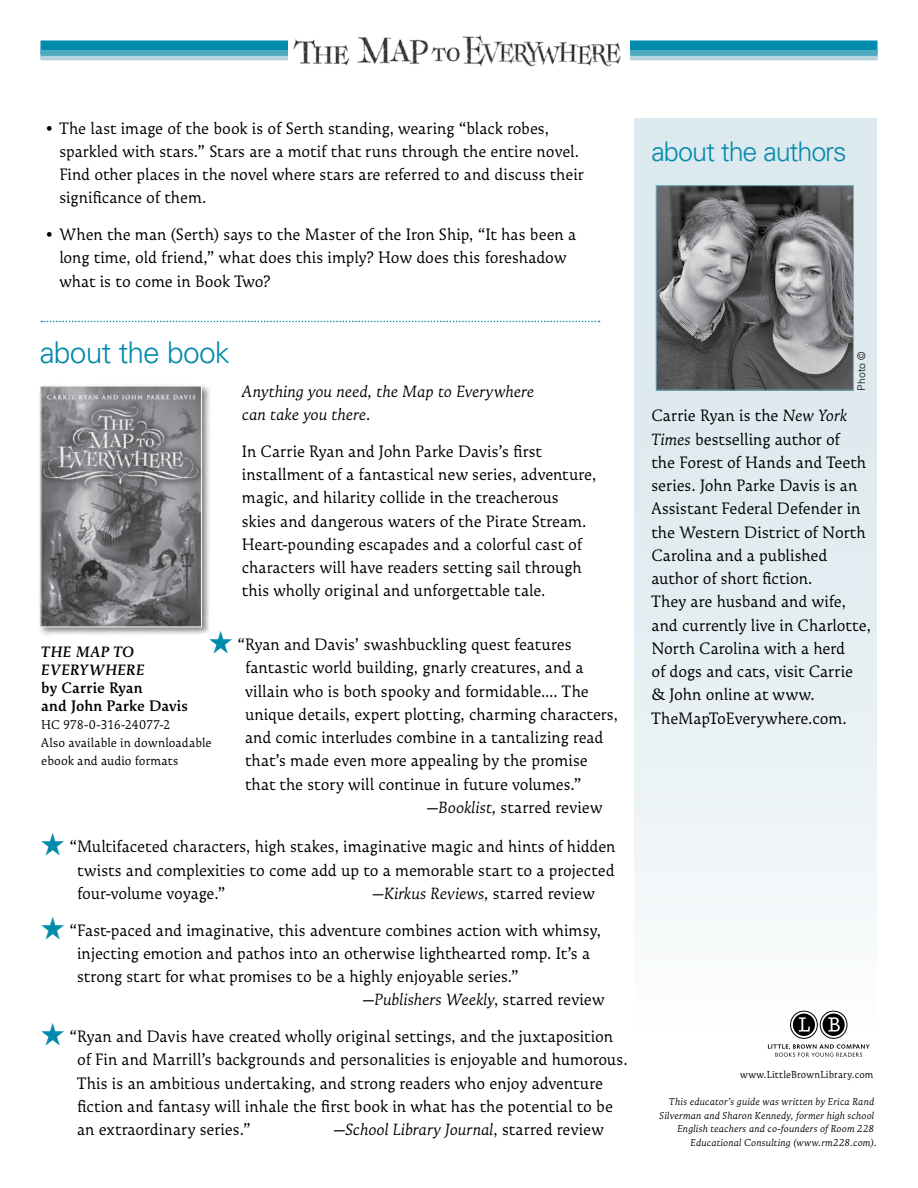
<style>
.page{position:relative;width:918px;height:1188px;background:#fff}
.page>*{position:absolute;margin:0;border:0;box-sizing:border-box;transform-origin:0 0}
.t1{font:300 30px "Univers";letter-spacing:-.03em;color:#008aab}
.t2{font:300 27px "Univers";letter-spacing:-.04em;color:#008aab}
.t3{font:19.5px/23.2px "Galena";color:#000;scale:.96 1}
.t4{font:italic 19.5px/23.2px "Galena";letter-spacing:.005em;color:#000;scale:.96 1}
.t5{font:700 18px/18px "Galena";letter-spacing:.01em;color:#000;scale:.96 1}
.t6{font:italic 700 18px/18px "Galena";letter-spacing:.02em;color:#000;scale:.96 1}
.t7{font:15px/18px "Galena";letter-spacing:.005em;color:#000;scale:.96 1}
.t8{font:italic 12px/13.5px "Galena";letter-spacing:.02em;color:#000;text-align:right;scale:.96 1}
.t9{font:12px "Galena";letter-spacing:.02em;color:#000;scale:.96 1}
.t10{font:300 10.5px "Univers";letter-spacing:.01em;color:#000}
.s1{font-style:italic}
.s2{font-style:normal}
</style>
<div class="page">
<div style="left:634px;top:118px;width:244px;height:909px;background:linear-gradient(to bottom,#d5e4ea,#f6f9fa)"></div>
<svg style="left:768px;top:1011px;width:102px;height:46px"></svg>
<img style="left:658px;top:187px;width:194px;height:201px">
<div style="left:656px;top:185px;width:198px;height:205px;border:1px solid #78b8c9"></div>
<div style="left:40px;top:40px;width:838px;height:14px;background:#008aab"></div>
<div style="left:40px;top:50px;width:838px;height:7px;background:#4eabc0"></div>
<hr style="left:40px;top:56px;width:838px;height:4px;background:#b6d4de">
<div style="left:38px;top:383px;width:173px;height:253px;background:#000;opacity:.5"></div>
<img style="left:42px;top:388px;width:158px;height:237px">
<div style="left:40px;top:386px;width:162px;height:241px;border:1px solid #fff"></div>
<div style="left:288px;top:22px;width:342px;height:51px;background:#fff"></div>
<img style="left:293px;top:35px;width:328px;height:32px">
<svg style="left:41px;top:321px;width:559px;height:1px"></svg>
<p class="t3" style="left:59px;top:116px;width:548px;text-indent:-15px">• The last image of the book is of Serth standing, wearing “black robes, sparkled with stars.” Stars are a motif that runs through the entire novel.<br>Find other places in the novel where stars are referred to and discuss their significance of them.</p>
<p class="t3" style="left:59px;top:223px;width:540px;text-indent:-15px">• When the man (Serth) says to the Master of the Iron Ship, “It has been a long time, old friend,” what does this imply? How does this foreshadow what is to come in Book Two?</p>
<h1 class="t1" style="left:40px;top:334px;width:192px">about the book</h1>
<p class="t6" style="left:41px;top:642px;width:109px">THE MAP TO<br>EVERYWHERE</p>
<p class="t5" style="left:41px;top:678px;width:154px">by Carrie Ryan<br>and John Parke Davis</p>
<p class="t7" style="left:41px;top:715px;width:179px">HC 978-0-316-24077-2<br>Also available in downloadable ebook and audio formats</p>
<p class="t4" style="left:242px;top:379px;width:306px">Anything you need, the Map to Everywhere can take you there.</p>
<p class="t3" style="left:242px;top:439px;width:371px">In Carrie Ryan and John Parke Davis’s first installment of a fantastical new series, adventure, magic, and hilarity collide in the treacherous skies and dangerous waters of the Pirate Stream.<br>Heart-pounding escapades and a colorful cast of characters will have readers setting sail through this wholly original and unforgettable tale.</p>
<p class="t3" style="left:237px;top:633px;width:350px">“Ryan and Davis’ swashbuckling quest features</p>
<p class="t3" style="left:245px;top:656px;width:354px">fantastic world building, gnarly creatures, and a</p>
<p class="t3" style="left:245px;top:679px;width:360px">villain who is both spooky and formidable…. The</p>
<p class="t3" style="left:245px;top:702px;width:390px">unique details, expert plotting, charming characters,</p>
<p class="t3" style="left:245px;top:726px;width:375px">and comic interludes combine in a tantalizing read</p>
<p class="t3" style="left:245px;top:749px;width:358px">that’s made even more appealing by the promise</p>
<p class="t3" style="left:245px;top:772px;width:352px">that the story will continue in future volumes.”</p>
<p class="t3" style="left:427px;top:795px;width:184px"><span class="s1">—Booklist,</span> starred review</p>
<p class="t3" style="left:77px;top:835px;width:562px;text-align:justify;text-indent:-8px">“Multifaceted characters, high stakes, imaginative magic and hints of hidden twists and complexities to come add up to a memorable start to a projected four-volume voyage.”</p>
<p class="t3" style="left:69px;top:875px;width:555px;line-height:36.8px;text-indent:303px"><span class="s1">—Kirkus Reviews,</span> starred review “Fast-paced and imaginative, this adventure combines action with whimsy,</p>
<p class="t3" style="left:77px;top:941px;width:536px">injecting emotion and pathos into an otherwise lighthearted romp. It’s a</p>
<p class="t3" style="left:77px;top:965px;width:462px">strong start for what promises to be a highly enjoyable series.”</p>
<p class="t4" style="left:363px;top:988px;width:253px"><span class="s2">—</span>Publishers Weekly<span class="s2">, starred review</span></p>
<p class="t3" style="left:77px;top:1025px;width:575px;text-indent:-8px">“Ryan and Davis have created wholly original settings, and the juxtaposition of Fin and Marrill’s backgrounds and personalities is enjoyable and humorous.<br>This is an ambitious undertaking, and strong readers who enjoy adventure fiction and fantasy will inhale the first book in what has the potential to be an extraordinary series.”</p>
<p class="t4" style="left:334px;top:1118px;width:282px"><span class="s2">—</span>School Library Journal<span class="s2">, starred review</span></p>
<h2 class="t2" style="left:651px;top:135px;width:197px">about the authors</h2>
<p class="t10" style="left:855px;top:391px;width:41px;rotate:-90deg">Photo ©</p>
<p class="t3" style="left:651px;top:404px;width:230px">Carrie Ryan is the <span class="s1">New York<br>Times</span> bestselling author of<br>the Forest of Hands and Teeth series. John Parke Davis is an<br>Assistant Federal Defender in the Western District of North<br>Carolina and a published author of short fiction.<br>They are husband and wife, and currently live in Charlotte,<br>North Carolina with a herd<br>of dogs and cats, visit Carrie &amp; John online at www.<br>TheMapToEverywhere.com.</p>
<p class="t9" style="left:740px;top:1068px;width:140px">www.LittleBrownLibrary.com</p>
<p class="t8" style="left:660px;top:1095px;width:228px">This educator’s guide was written by Erica Rand Silverman and Sharon Kennedy, former high school English teachers and co-founders of Room 228<br>Educational Consulting (www.rm228.com).</p>
</div>
